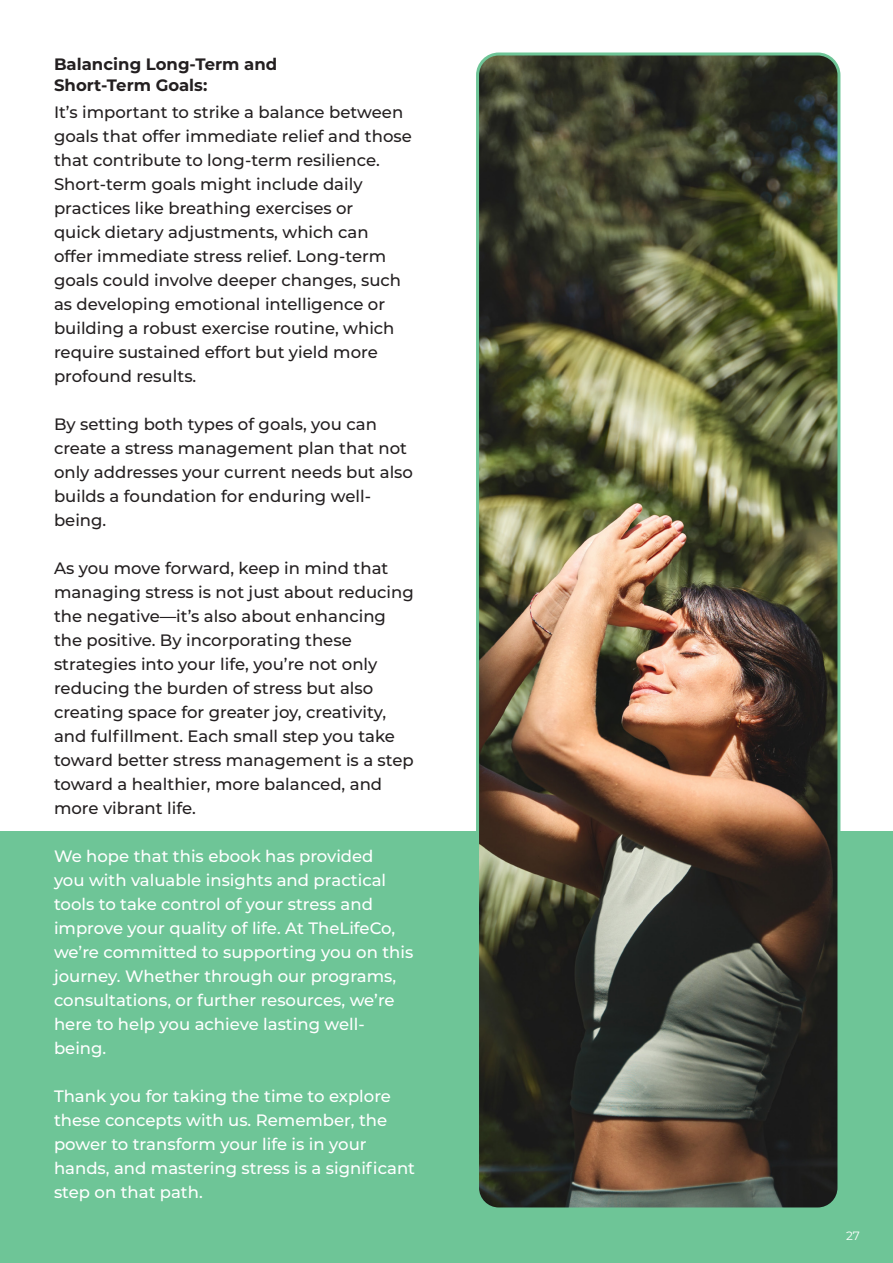
<style>
.page{position:relative;width:893px;height:1263px;background:#fff}
.page>*{position:absolute;margin:0;border:0;box-sizing:border-box;transform-origin:0 0}
.t1{font:500 16.5px/24px "Montserrat";color:#231f20}
.t2{font:500 16.5px/24px "Montserrat";color:#fff}
.t3{font:700 16.5px "Montserrat";color:#231f20}
.t4{font:12px "Montserrat";color:#fff}
</style>
<div class="page">
<div style="left:0;top:831px;width:893px;height:432px;background:#6ec597"></div>
<img style="left:480px;top:56px;width:356px;height:1150px">
<div style="left:476px;top:52px;width:364px;height:1158px;border:3px solid #6ec597;border-radius:21px"></div>
<p class="t3" style="left:54px;top:52px;width:225px">Balancing Long-Term and</p>
<p class="t3" style="left:54px;top:73px;width:155px">Short-Term Goals:</p>
<p class="t1" style="left:54px;top:99px;width:359px">It’s important to strike a balance between goals that offer immediate relief and those that contribute to long-term resilience.<br>Short-term goals might include daily practices like breathing exercises or<br>quick dietary adjustments, which can<br>offer immediate stress relief. Long-term goals could involve deeper changes, such as developing emotional intelligence or building a robust exercise routine, which require sustained effort but yield more profound results.</p>
<p class="t1" style="left:54px;top:411px;width:360px">By setting both types of goals, you can create a stress management plan that not only addresses your current needs but also builds a foundation for enduring well&shy;being.</p>
<p class="t1" style="left:54px;top:555px;width:361px">As you move forward, keep in mind that managing stress is not just about reducing the negative—it’s also about enhancing the positive. By incorporating these strategies into your life, you’re not only reducing the burden of stress but also creating space for greater joy, creativity, and fulfillment. Each small step you take toward better stress management is a step toward a healthier, more balanced, and more vibrant life.</p>
<p class="t2" style="left:54px;top:843px;width:361px">We hope that this ebook has provided<br>you with valuable insights and practical tools to take control of your stress and improve your quality of life. At TheLifeCo, we’re committed to supporting you on this journey. Whether through our programs, consultations, or further resources, we’re here to help you achieve lasting well&shy;being.</p>
<p class="t2" style="left:54px;top:1083px;width:363px">Thank you for taking the time to explore these concepts with us. Remember, the power to transform your life is in your hands, and mastering stress is a significant step on that path.</p>
<p class="t4" style="left:846px;top:1228px;width:15px">27</p>
</div>
